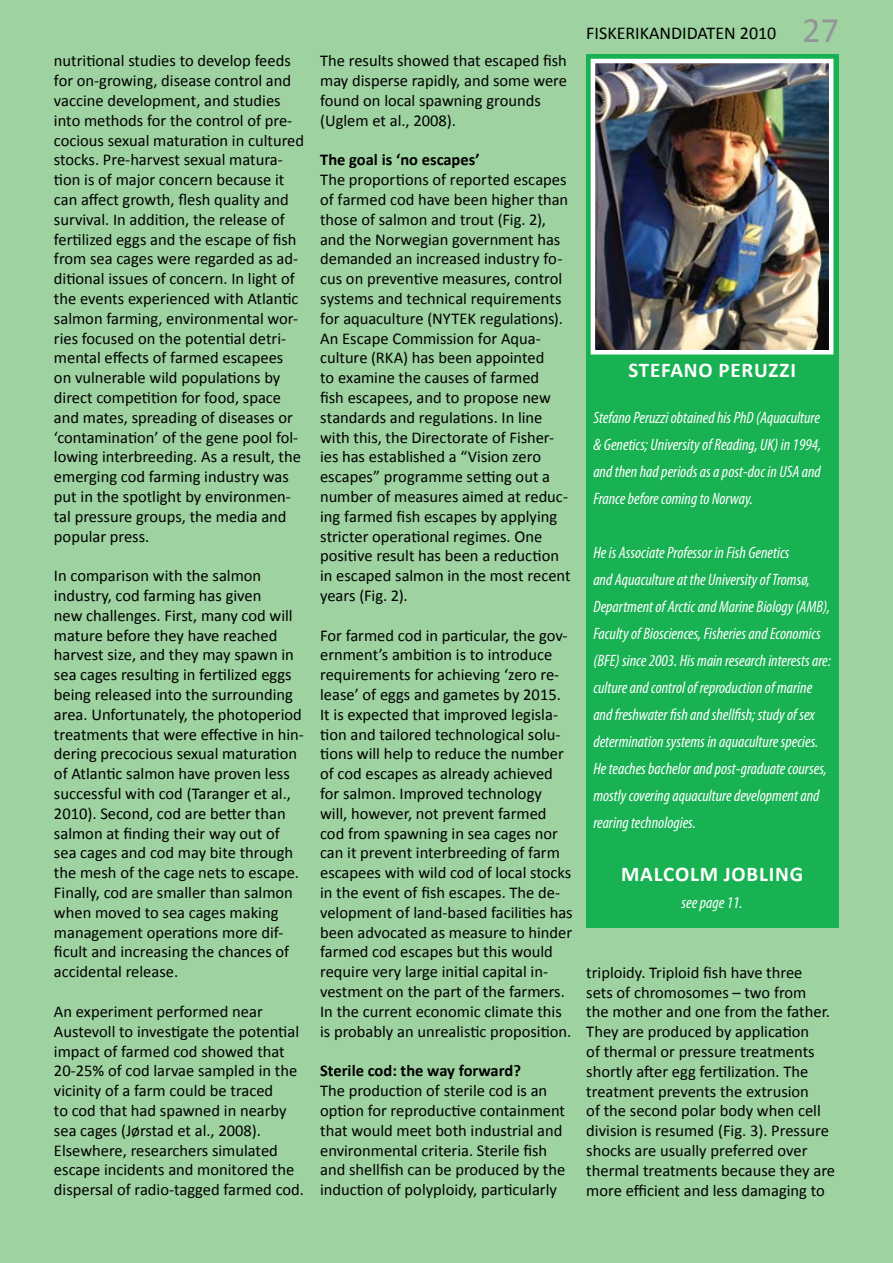
<style>
.page{position:relative;width:893px;height:1263px;background:#9ed2a0}
.page>*{position:absolute;margin:0;border:0;box-sizing:border-box;transform-origin:0 0}
.t1{font:700 21px "Calibri";letter-spacing:.04em;color:#fff}
.t2{font:18px "Calibri";color:#000}
.t3{font:16.5px/19.8px "Calibri";color:#000}
.t4{font:italic condensed 16.5px/27px "Myriad Pro";color:#fff;text-align:justify}
.t5{font:700 16.5px "Calibri";letter-spacing:-.01em;color:#000}
.s1{font-size:36px;color:#939598}
</style>
<div class="page">
<div style="left:586px;top:54px;width:253px;height:873px;background:#19b253"></div>
<img style="left:596px;top:64px;width:232px;height:285px">
<div style="left:591px;top:59px;width:242px;height:295px;border:4px solid #fff"></div>
<p class="t3" style="left:54px;top:50px;width:252px">nutritional studies to develop feeds for on-growing, disease control and vaccine development, and studies into methods for the control of pre&shy;cocious sexual maturation in cultured stocks. Pre-harvest sexual matura&shy;tion is of major concern because it can affect growth, flesh quality and survival. In addition, the release of fertilized eggs and the escape of fish from sea cages were regarded as ad&shy;ditional issues of concern. In light of the events experienced with Atlantic salmon farming, environmental wor&shy;ries focused on the potential detri&shy;mental effects of farmed escapees on vulnerable wild populations by direct competition for food, space and mates, spreading of diseases or ‘contamination’ of the gene pool fol&shy;lowing interbreeding. As a result, the emerging cod farming industry was put in the spotlight by environmen&shy;tal pressure groups, the media and popular press.</p>
<p class="t3" style="left:54px;top:565px;width:251px">I n comparison with the salmon industry, cod farming has given<br>new challenges. First, many cod will mature before they have reached harvest size, and they may spawn in sea cages resulting in fertilized eggs being released into the surrounding area. Unfortunately, the photoperiod treatments that were effective in hin&shy;dering precocious sexual maturation of Atlantic salmon have proven less successful with cod (Taranger et al., 2010). Second, cod are better than salmon at finding their way out of sea cages and cod may bite through the mesh of the cage nets to escape.<br>Finally, cod are smaller than salmon when moved to sea cages making management operations more dif&shy;ficult and increasing the chances of accidental release.</p>
<p class="t3" style="left:54px;top:1001px;width:252px">An experiment performed near Austevoll to investigate the potential impact of farmed cod showed that 20-25% of cod larvae sampled in the vicinity of a farm could be traced<br>to cod that had spawned in nearby sea cages (Jørstad et al., 2008).<br>Elsewhere, researchers simulated escape incidents and monitored the dispersal of radio-tagged farmed cod.</p>
<p class="t3" style="left:320px;top:50px;width:248px">The results showed that escaped fish may disperse rapidly, and some were found on local spawning grounds (Uglem et al., 2008).</p>
<p class="t5" style="left:320px;top:150px;width:161px">The goal is ‘no escapes’</p>
<p class="t3" style="left:320px;top:169px;width:252px">The proportions of reported escapes of farmed cod have been higher than those of salmon and trout (Fig. 2), and the Norwegian government has demanded an increased industry fo&shy;cus on preventive measures, control systems and technical requirements for aquaculture (NYTEK regulations).<br>An Escape Commission for Aqua&shy;culture (RKA) has been appointed<br>to examine the causes of farmed<br>fish escapees, and to propose new standards and regulations. In line with this, the Directorate of Fisher&shy;ies has established a “Vision zero escapes” programme setting out a number of measures aimed at reduc&shy;ing farmed fish escapes by applying stricter operational regimes. One positive result has been a reduction in escaped salmon in the most recent years (Fig. 2).</p>
<p class="t3" style="left:320px;top:624px;width:254px">For farmed cod in particular, the gov&shy;ernment’s ambition is to introduce requirements for achieving ‘zero re&shy;lease’ of eggs and gametes by 2015.<br>It is expected that improved legisla&shy;tion and tailored technological solu&shy;tions will help to reduce the number of cod escapes as already achieved for salmon. I mproved technology will, however, not prevent farmed cod from spawning in sea cages nor can it prevent interbreeding of farm escapees with wild cod of local stocks in the event of fish escapes. The de&shy;velopment of land-based facilities has been advocated as measure to hinder farmed cod escapes but this would require very large initial capital in&shy;vestment on the part of the farmers.<br>I n the current economic climate this is probably an unrealistic proposition.</p>
<p class="t5" style="left:320px;top:1060px;width:202px">Sterile cod: the way forward?</p>
<p class="t3" style="left:320px;top:1080px;width:247px">The production of sterile cod is an option for reproductive containment that would meet both industrial and environmental criteria. Sterile fish and shellfish can be produced by the induction of polyploidy, particularly</p>
<p class="t2" style="left:586px;top:22px;width:254px">Fiskerikandidaten 2010 <span class="s1">27</span></p>
<p class="t1" style="left:628px;top:356px;width:169px">Stefano Peruzzi</p>
<p class="t4" style="left:593px;top:404px;width:229px">Stefano Peruzzi obtained his PhD (Aquaculture &amp; Genetics; University of Reading, UK) in 1994, and then had periods as a post-doc in USA and France before coming to Norway.</p>
<p class="t4" style="left:593px;top:539px;width:239px;text-align:left">He is Associate Professor in Fish Genetics<br>and Aquaculture at the University of Tromsø, Department of Arctic and Marine Biology (AMB), Faculty of Biosciences, Fisheries and Economics (BFE) since 2003. His main research interests are: culture and control of reproduction of marine and freshwater fish and shellfish; study of sex determination systems in aquaculture species.<br>He teaches bachelor and post-graduate courses, mostly covering aquaculture development and rearing technologies.</p>
<p class="t1" style="left:621px;top:860px;width:184px">Malcolm Jobling</p>
<p class="t4" style="left:682px;top:888px;width:63px">see page 11.</p>
<p class="t3" style="left:586px;top:961px;width:250px">triploidy. Triploid fish have three<br>sets of chromosomes – two from<br>the mother and one from the father.<br>They are produced by application<br>of thermal or pressure treatments shortly after egg fertilization. The treatment prevents the extrusion<br>of the second polar body when cell division is resumed (Fig. 3). Pressure shocks are usually preferred over thermal treatments because they are more efficient and less damaging to</p>
</div>
